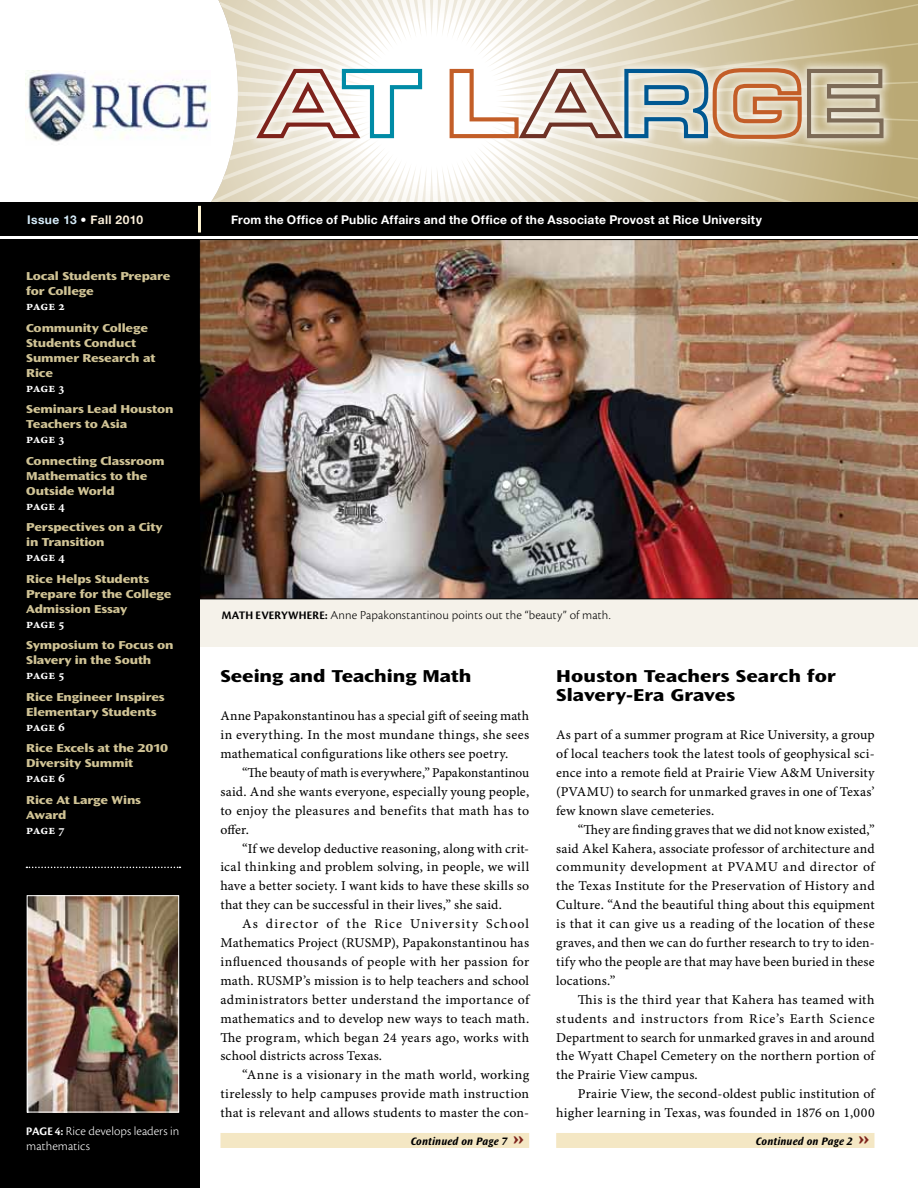
<style>
.page{position:relative;width:918px;height:1188px;background:#fff}
.page>*{position:absolute;margin:0;border:0;box-sizing:border-box;transform-origin:0 0}
.t1{font:800 expanded 18px/18.9px "Ocean Sans Std";letter-spacing:.005em;color:#000}
.t2{font:13.5px/18.9px "Minion Pro Capt";letter-spacing:.015em;color:#000;text-align:justify}
.t3{font:12.75px "Cronos Pro Lt Capt";letter-spacing:.005em;color:#000}
.t4{font:12.75px "Minion Pro Bold Capt";letter-spacing:-.015em;color:#fff}
.t5{font:12.75px/15px "Cronos Pro Lt Capt";letter-spacing:.005em;color:#fff}
.t6{font:800 expanded 12px/15px "Ocean Sans Std";letter-spacing:-.01em;color:#d0c395}
.t7{font:700 12px "Helvetica Neue";letter-spacing:.025em;color:#fff}
.t8{font:700 12px "Helvetica Neue";letter-spacing:.04em;color:#f9edd8}
.t9{font:italic 700 11.25px "Ocean Sans Std";letter-spacing:.01em;color:#000}
.s1{color:#d5ebf9}
.s2{color:#fff}
.s3{font-family:"Cronos Pro Bold Disp";font-size:12px}
.s4{font-weight:800;font-style:normal;font-stretch:expanded;font-size:19.5px;color:#7e221b}
</style>
<div class="page">
<div style="left:200px;top:599px;width:718px;height:48px;background:#f5f2ea"></div>
<div style="left:0;top:240px;width:199px;height:948px;background:#000"></div>
<svg style="left:211px;top:0;width:707px;height:202px"></svg>
<div style="left:0;top:202px;width:918px;height:34px;background:#000"></div>
<div style="left:247px;top:58px;width:647px;height:91px;background:#fff;opacity:.75"></div>
<svg style="left:254px;top:67px;width:170px;height:75px"></svg>
<svg style="left:448px;top:66px;width:438px;height:76px"></svg>
<img style="left:26px;top:70px;width:185px;height:72px">
<hr style="left:198px;top:206px;width:3px;height:27px;background:#fef5d3">
<img style="left:199px;top:239px;width:719px;height:360px">
<img style="left:29px;top:897px;width:148px;height:213px">
<div style="left:27px;top:895px;width:152px;height:217px;border:1px solid #fff"></div>
<svg style="left:26px;top:867px;width:154px;height:1px"></svg>
<div style="left:220px;top:1133px;width:309px;height:15px;background:#f4e7c4"></div>
<div style="left:556px;top:1133px;width:318px;height:15px;background:#f4e7c4"></div>
<p class="t8" style="left:27px;top:213px;width:118px"><span class="s1">Issue 13</span> <span class="s2">•</span> Fall 2010</p>
<p class="t7" style="left:231px;top:212px;width:532px">From the Office of Public Affairs and the Office of the Associate Provost at Rice University</p>
<p class="t6" style="left:26px;top:269px;width:146px">Local Students Prepare for College</p>
<p class="t4" style="left:26px;top:299px;width:40px">page 2</p>
<p class="t6" style="left:26px;top:320px;width:131px">Community College<br>Students Conduct<br>Summer Research at<br>Rice</p>
<p class="t4" style="left:26px;top:380px;width:40px">page 3</p>
<p class="t6" style="left:26px;top:402px;width:149px">Seminars Lead Houston<br>Teachers to Asia</p>
<p class="t4" style="left:26px;top:431px;width:40px">page 3</p>
<p class="t6" style="left:26px;top:453px;width:140px">Connecting Classroom<br>Mathematics to the<br>Outside World</p>
<p class="t4" style="left:26px;top:498px;width:40px">page 4</p>
<p class="t6" style="left:26px;top:520px;width:138px">Perspectives on a City in Transition</p>
<p class="t4" style="left:26px;top:549px;width:40px">page 4</p>
<p class="t6" style="left:26px;top:571px;width:147px">Rice Helps Students<br>Prepare for the College<br>Admission Essay</p>
<p class="t4" style="left:26px;top:616px;width:40px">page 5</p>
<p class="t6" style="left:26px;top:638px;width:149px">Symposium to Focus on<br>Slavery in the South</p>
<p class="t4" style="left:26px;top:667px;width:40px">page 5</p>
<p class="t6" style="left:26px;top:689px;width:140px">Rice Engineer Inspires<br>Elementary Students</p>
<p class="t4" style="left:26px;top:719px;width:40px">page 6</p>
<p class="t6" style="left:26px;top:741px;width:144px">Rice Excels at the 2010<br>Diversity Summit</p>
<p class="t4" style="left:26px;top:770px;width:40px">page 6</p>
<p class="t6" style="left:26px;top:792px;width:116px">Rice At Large Wins<br>Award</p>
<p class="t4" style="left:26px;top:822px;width:40px">page 7</p>
<p class="t5" style="left:26px;top:1123px;width:154px"><span class="s3">PAGE 4:</span> Rice develops leaders in mathematics</p>
<p class="t3" style="left:222px;top:608px;width:390px"><span class="s3">MATH EVERYWHERE:</span> Anne Papakonstantinou points out the “beauty” of math.</p>
<h1 class="t1" style="left:220px;top:667px;width:252px">Seeing and Teaching Math</h1>
<p class="t2" style="left:220px;top:707px;width:310px">Anne Papakonstantinou has a special gift of seeing math in everything. In the most mundane things, she sees mathematical configurations like others see poetry.</p>
<p class="t2" style="left:220px;top:764px;width:310px;text-indent:22px">“The beauty of math is everywhere,” Papakonstantinou said. And she wants everyone, especially young people, to enjoy the pleasures and benefits that math has to offer.</p>
<p class="t2" style="left:220px;top:839px;width:310px;text-indent:22px">“If we develop deductive reasoning, along with crit&shy;ical thinking and problem solving, in people, we will have a better society. I want kids to have these skills so that they can be successful in their lives,” she said.</p>
<p class="t2" style="left:220px;top:915px;width:310px;text-indent:22px">As director of the Rice University School Mathematics Project (RUSMP), Papakonstantinou has influenced thousands of people with her passion for math. RUSMP’s mission is to help teachers and school administrators better understand the importance of mathematics and to develop new ways to teach math.<br>The program, which began 24 years ago, works with school districts across Texas.</p>
<p class="t2" style="left:220px;top:1066px;width:310px;text-indent:22px">“Anne is a visionary in the math world, working tirelessly to help campuses provide math instruction that is relevant and allows students to master the con-</p>
<p class="t9" style="left:411px;top:1135px;width:115px">Continued on Page 7 <span class="s4">»</span></p>
<h1 class="t1" style="left:556px;top:667px;width:281px">Houston Teachers Search for<br>Slavery-Era Graves</h1>
<p class="t2" style="left:556px;top:726px;width:320px">As part of a summer program at Rice University, a group of local teachers took the latest tools of geophysical sci&shy;ence into a remote field at Prairie View A&amp;M University (PVAMU) to search for unmarked graves in one of Texas’ few known slave cemeteries.</p>
<p class="t2" style="left:556px;top:821px;width:320px;text-indent:22px">“They are finding graves that we did not know existed,” said Akel Kahera, associate professor of architecture and community development at PVAMU and director of the Texas Institute for the Preservation of History and Culture. “And the beautiful thing about this equipment is that it can give us a reading of the location of these graves, and then we can do further research to try to iden&shy;tify who the people are that may have been buried in these locations.”</p>
<p class="t2" style="left:556px;top:991px;width:320px;text-indent:22px">This is the third year that Kahera has teamed with students and instructors from Rice’s Earth Science Department to search for unmarked graves in and around the Wyatt Chapel Cemetery on the northern portion of the Prairie View campus.</p>
<p class="t2" style="left:556px;top:1085px;width:320px;text-align:right">Prairie View, the second-oldest public institution of higher learning in Texas, was founded in 1876 on 1,000</p>
<p class="t9" style="left:756px;top:1135px;width:115px">Continued on Page 2 <span class="s4">»</span></p>
</div>
